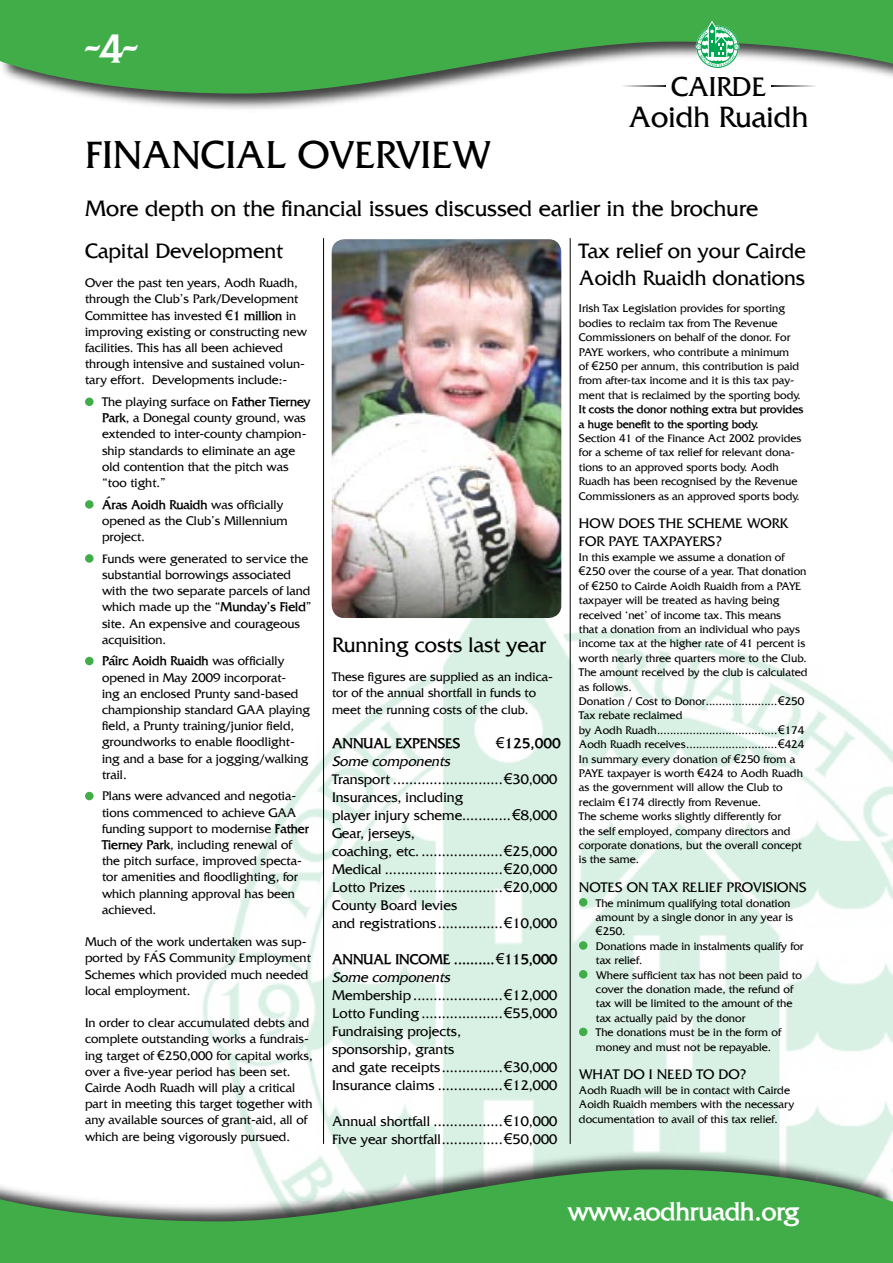
<style>
.page{position:relative;width:893px;height:1263px;background:#fff}
.page>*{position:absolute;margin:0;border:0;box-sizing:border-box;transform-origin:0 0}
.t1{font:42px "Franco";color:#000}
.t2{font:700 42px "Franco";color:#fff}
.t3{font:31.65px "Franco";color:#000}
.t4{font:29.55px "Franco";color:#000}
.t5{font:700 27px "Franco";color:#fff}
.t6{font:24px "Franco";color:#000}
.t7{font:22.5px/27px "Franco";color:#000}
.t8{font:15px/18px "Franco";color:#000}
.t9{font:700 15px "Franco";color:#000}
.t10{font:13.5px/16.2px "Franco";color:#000}
.t11{font:12px/14.4px "Franco";color:#000}
.t12{font:700 12px/14.4px "Franco";color:#000}
.s1{font-family:"Arial"}
.s2{font-weight:700}
.s3{font-family:"Arial";font-weight:400}
.s4{font-style:italic}
</style>
<div class="page">
<img style="left:203px;top:544px;width:690px;height:607px">
<div style="left:0;top:0;width:893px;height:113px;background:#000;opacity:.75"></div>
<svg style="left:0;top:0;width:893px;height:94px;fill:#41ad49"></svg>
<div style="left:0;top:1151px;width:893px;height:112px;background:#000;opacity:.75"></div>
<svg style="left:0;top:1169px;width:893px;height:94px;background:#66b56d"></svg>
<div style="left:697px;top:26px;width:41px;height:42px;border:1px solid #00a650;border-radius:50%"></div>
<svg style="left:696px;top:21px;width:43px;height:46px"></svg>
<svg style="left:771px;top:85px;width:45px;height:1px"></svg>
<svg style="left:621px;top:85px;width:45px;height:1px"></svg>
<div style="left:85px;top:398px;width:9px;height:8px;background:#41ad49;border-radius:50%"></div>
<div style="left:85px;top:500px;width:9px;height:9px;background:#41ad49;border-radius:50%"></div>
<div style="left:85px;top:554px;width:9px;height:9px;background:#41ad49;border-radius:50%"></div>
<div style="left:85px;top:657px;width:9px;height:8px;background:#41ad49;border-radius:50%"></div>
<div style="left:85px;top:792px;width:9px;height:8px;background:#41ad49;border-radius:50%"></div>
<div style="left:579px;top:898px;width:8px;height:8px;background:#41ad49;border-radius:50%"></div>
<div style="left:579px;top:941px;width:8px;height:9px;background:#41ad49;border-radius:50%"></div>
<div style="left:579px;top:970px;width:8px;height:8px;background:#41ad49;border-radius:50%"></div>
<div style="left:579px;top:1028px;width:8px;height:8px;background:#41ad49;border-radius:50%"></div>
<hr style="left:323px;top:238px;width:1px;height:906px;background:#000">
<hr style="left:570px;top:238px;width:1px;height:906px;background:#000">
<img style="left:332px;top:239px;width:229px;height:379px;border-radius:13px">
<h1 class="t2" style="left:85px;top:22px;width:55px">~4~</h1>
<h3 class="t4" style="left:671px;top:69px;width:97px">Cairde</h3>
<h2 class="t3" style="left:629px;top:98px;width:181px">Aoidh Ruaidh</h2>
<h1 class="t1" style="left:85px;top:130px;width:57px">Financ</h1>
<h1 class="t1" style="left:225px;top:130px;width:260px">ial overview</h1>
<h3 class="t6" style="left:85px;top:195px;width:675px">More depth on the financial issues discussed earlier in the brochure</h3>
<h3 class="t7" style="left:85px;top:237px;width:200px">Capital Development</h3>
<p class="t10" style="left:85px;top:275px;width:223px">Over the past ten years, Aodh Ruadh, through the Club’s Park/Development Committee has invested <span class="s1">€</span><span class="s2">1 million</span> in improving existing or constructing new facilities. This has all been achieved through intensive and sustained volun&shy;tary effort. Developments include:-</p>
<p class="t10" style="left:102px;top:393px;width:210px">The playing surface on <span class="s2">Father Tierney<br>Park</span>, a Donegal county ground, was extended to inter-county champion&shy;ship standards to eliminate an age old contention that the pitch was “too tight.”</p>
<p class="t10" style="left:102px;top:496px;width:187px"><span class="s2">Áras Aoidh Ruaidh</span> was officially opened as the Club’s Millennium project.</p>
<p class="t10" style="left:102px;top:550px;width:211px">Funds were generated to service the substantial borrowings associated with the two separate parcels of land which made up the “<span class="s2">Munday’s Field</span>” site. An expensive and courageous acquisition.</p>
<p class="t10" style="left:102px;top:653px;width:209px"><span class="s2">Páirc Aoidh Ruaidh</span> was officially opened in May 2009 incorporat-<br>ing an enclosed Prunty sand-based championship standard GAA playing field, a Prunty training/junior field, groundworks to enable floodlight&shy;ing and a base for a jogging/walking trail.</p>
<p class="t10" style="left:102px;top:788px;width:209px">Plans were advanced and negotia&shy;tions commenced to achieve GAA funding support to modernise <span class="s2">Father<br>Tierney Park</span>, including renewal of the pitch surface, improved specta&shy;tor amenities and floodlighting, for which planning approval has been achieved.</p>
<p class="t10" style="left:85px;top:933px;width:227px">Much of the work undertaken was sup&shy;ported by FÁS Community Employment<br>Schemes which provided much needed local employment.</p>
<p class="t10" style="left:85px;top:1014px;width:229px">In order to clear accumulated debts and complete outstanding works a fundrais&shy;ing target of <span class="s1">€</span>250,000 for capital works, over a five-year period has been set.<br>Cairde Aodh Ruadh will play a critical part in meeting this target together with any available sources of grant-aid, all of which are being vigorously pursued.</p>
<h3 class="t7" style="left:579px;top:237px;width:228px">Tax relief on your Cairde<br>Aoidh Ruaidh donations</h3>
<p class="t11" style="left:579px;top:301px;width:223px">Irish Tax Legislation provides for sporting bodies to reclaim tax from The Revenue Commissioners on behalf of the donor. For PAYE workers, who contribute a minimum of <span class="s1">€</span>250 per annum, this contribution is paid from after-tax income and it is this tax pay&shy;ment that is reclaimed by the sporting body.</p>
<p class="t12" style="left:579px;top:402px;width:226px">It costs the donor nothing extra but provides a huge benefit to the sporting body.</p>
<p class="t11" style="left:579px;top:431px;width:224px">Section 41 of the Finance Act 2002 provides for a scheme of tax relief for relevant dona&shy;tions to an approved sports body. Aodh Ruadh has been recognised by the Revenue Commissioners as an approved sports body.</p>
<p class="t8" style="left:579px;top:514px;width:211px">How does the scheme work fo r PAYE Taxpayers?</p>
<p class="t11" style="left:579px;top:550px;width:230px">In this example we assume a donation of <span class="s1">€</span>250 over the course of a year. That donation of <span class="s1">€</span>250 to Cairde Aoidh Ruaidh from a PAYE taxpayer will be treated as having being received ‘net’ of income tax. This means<br>that a donation from an individual who pays income tax at the higher rate of 41 percent is worth nearly three quarters more to the Club.<br>The amount received by the club is calculated as follows.<br>Donation / Cost to Donor......................<span class="s1">€</span>250<br>Tax rebate reclaimed<br>by Aodh Ruadh.....................................<span class="s1">€</span>174<br>Aodh Ruadh receives............................<span class="s1">€</span>424<br>In summary every donation of <span class="s1">€</span>250 from a PAYE taxpayer is worth <span class="s1">€</span>424 to Aodh Ruadh as the government will allow the Club to reclaim <span class="s1">€</span>174 directly from Revenue.<br>The scheme works slightly differently for<br>the self employed, company directors and corporate donations, but the overall concept is the same.</p>
<p class="t8" style="left:579px;top:878px;width:209px">Notes on tax relief provisions</p>
<p class="t11" style="left:596px;top:895px;width:196px">The minimum qualifying total donation</p>
<p class="t11" style="left:596px;top:910px;width:199px">amount by a single donor in any year is</p>
<p class="t11" style="left:596px;top:924px;width:31px"><span class="s1">€</span>250.</p>
<p class="t11" style="left:587px;top:938px;width:218px">Donations made in instalments qualify for</p>
<p class="t11" style="left:596px;top:953px;width:48px">tax relief.</p>
<p class="t11" style="left:596px;top:967px;width:208px">Where sufficient tax has not been paid to</p>
<p class="t11" style="left:596px;top:982px;width:199px">cover the donation made, the refund of</p>
<p class="t11" style="left:596px;top:996px;width:198px">tax will be limited to the amount of the</p>
<p class="t11" style="left:596px;top:1010px;width:151px">tax actually paid by the donor</p>
<p class="t11" style="left:596px;top:1025px;width:187px">The donations must be in the form of</p>
<p class="t11" style="left:596px;top:1039px;width:177px">money and must not be repayable.</p>
<p class="t8" style="left:579px;top:1065px;width:24px">What</p>
<p class="t8" style="left:624px;top:1065px;width:125px">do I need to do?</p>
<p class="t11" style="left:579px;top:1082px;width:217px">Aodh Ruadh will be in contact with Cairde<br>Aoidh Ruaidh members with the necessary documentation to avail of this tax relief.</p>
<h3 class="t7" style="left:332px;top:631px;width:216px">Running costs last year</h3>
<p class="t10" style="left:332px;top:668px;width:222px">These figures are supplied as an indica&shy;tor of the annual shortfall in funds to meet the running costs of the club.</p>
<p class="t9" style="left:332px;top:733px;width:126px">Annual Expenses</p>
<p class="t9" style="left:496px;top:733px;width:66px"><span class="s3">€</span>125,000</p>
<p class="t8" style="left:332px;top:752px;width:227px"><span class="s4">Some components<br></span>Transport ...........................<span class="s1">€</span>30,000<br>Insurances, including<br>player injury scheme............<span class="s1">€</span>8,000<br>Gear, jerseys,<br>coaching, etc. ....................<span class="s1">€</span>25,000<br>Medical .............................<span class="s1">€</span>20,000<br>Lotto Prizes .......................<span class="s1">€</span>20,000<br>County Board levies<br>and registrations................<span class="s1">€</span>10,000</p>
<p class="t8" style="left:332px;top:950px;width:227px"><span class="s2">Annual Income ..........</span><span class="s1">€</span><span class="s2">115,000<br></span><span class="s4">Some components<br></span>Membership ......................<span class="s1">€</span>12,000<br>Lotto Funding ....................<span class="s1">€</span>55,000<br>Fundraising projects,<br>sponsorship, grants<br>and gate receipts...............<span class="s1">€</span>30,000<br>Insurance claims ................<span class="s1">€</span>12,000</p>
<p class="t8" style="left:332px;top:1112px;width:227px">Annual shortfall .................<span class="s1">€</span>10,000<br>Five year shortfall...............<span class="s1">€</span>50,000</p>
<h3 class="t5" style="left:568px;top:1194px;width:233px">www.aodhruadh.org</h3>
</div>
